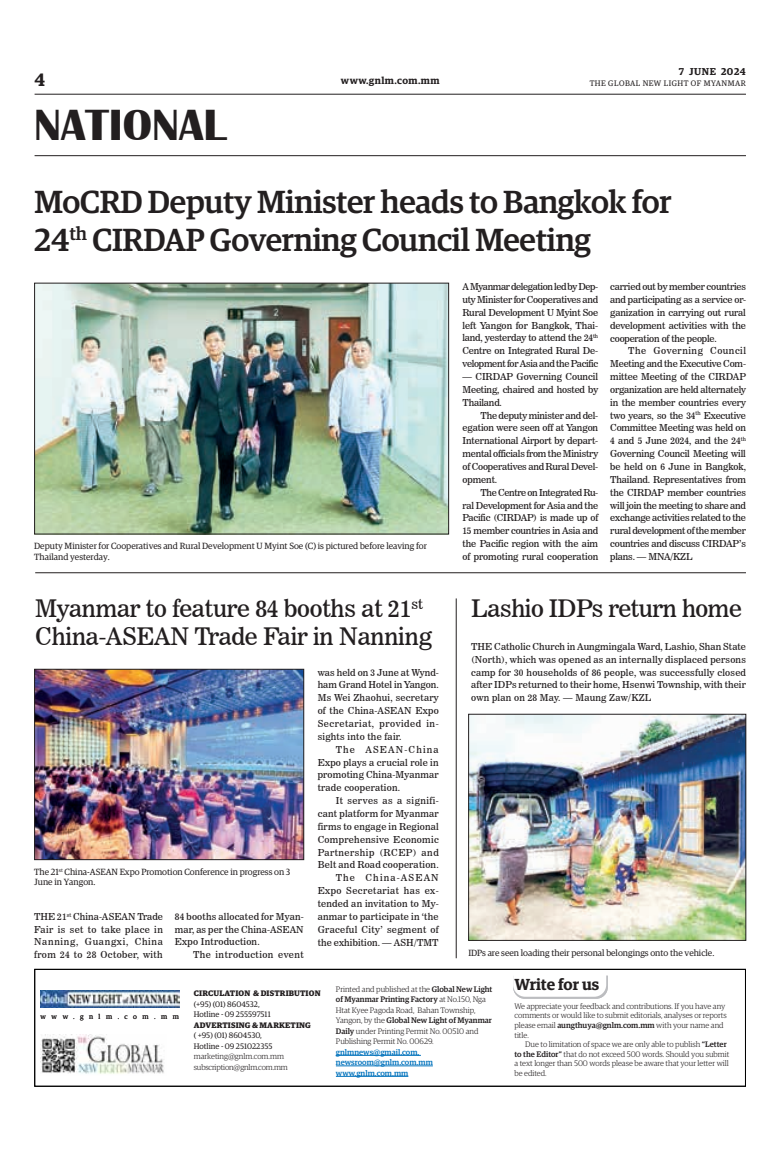
<style>
.page{position:relative;width:773px;height:1152px;background:#fff}
.page>*{position:absolute;margin:0;border:0;box-sizing:border-box;transform-origin:0 0}
.t1{font:700 45px "Britannic";color:#231f20}
._2_Clm_Head{font:500 32px "Guardian Egyp";letter-spacing:-.01em;color:#231f20}
._2_Clm_Head-2{font:24px/28.8px "News 706 BT Roman C";letter-spacing:-.01em;color:#231f20}
.t2{font:600 18px "Guardian Egyp";color:#231f20}
.t3{font:600 16px "Guardian Egyp";letter-spacing:-.005em;color:#231f20}
.t4{font:600 10px "Guardian Egyp";letter-spacing:.05em;color:#231f20}
._2nd_Body{font:9.5px/12.9px "News 706 BT Roman C";letter-spacing:.01em;color:#231f20;text-align:justify}
.Normal_Para{font:9.5px/12.9px "News 706 BT Roman C";letter-spacing:.005em;color:#231f20;text-align:justify}
._2nd_Body-2{font:9.5px "News 706 BT Roman C";letter-spacing:.045em;color:#231f20}
.t5{font:9px/10.8px "Guardian Egyp";color:#231f20}
.t6{font:300 8px/9.6px "Guardian Egyp";color:#231f20}
.t7{font:8px "Guardian Egyp";color:#231f20}
.t8{font:500 8px "Guardian Egyp";color:#0072bc}
.t9{font:700 8px "Guardian Egyp";letter-spacing:.02em;color:#231f20}
.t10{font:8px "Guardian Egyp";letter-spacing:.06em;color:#231f20}
.t11{font:300 8px "Guardian Egyp";letter-spacing:-.02em;color:#231f20}
.t12{font:7px "Guardian Egyp";letter-spacing:.785em;color:#231f20}
.s1{font-weight:500}
</style>
<div class="page">
<hr style="left:35px;top:94px;width:711px;height:1px;background:#231f20">
<hr style="left:35px;top:155px;width:711px;height:1px;background:#231f20">
<img style="left:41px;top:1035px;width:123px;height:39px">
<hr style="left:336px;top:1055px;width:44px;height:1px;background:#0072bc">
<hr style="left:380px;top:1055px;width:41px;height:1px;background:#0072bc">
<hr style="left:336px;top:1066px;width:97px;height:1px;background:#0072bc">
<hr style="left:336px;top:1076px;width:72px;height:1px;background:#0072bc">
<div style="left:34px;top:969px;width:712px;height:118px;border:1px solid #000"></div>
<svg style="left:513px;top:975px;width:94px;height:24px"></svg>
<img style="left:41px;top:990px;width:138px;height:18px">
<img style="left:36px;top:285px;width:411px;height:247px">
<div style="left:34px;top:283px;width:415px;height:251px;border:1px solid #231f20"></div>
<img style="left:36px;top:671px;width:266px;height:187px">
<div style="left:34px;top:669px;width:270px;height:191px;border:1px solid #231f20"></div>
<img style="left:470px;top:716px;width:274px;height:223px">
<div style="left:468px;top:714px;width:278px;height:227px;border:1px solid #231f20"></div>
<hr style="left:35px;top:573px;width:711px;height:1px;background:#231f20">
<hr style="left:456px;top:598px;width:1px;height:360px;background:#231f20">
<h3 class="t2" style="left:35px;top:67px;width:12px">4</h3>
<h1 class="t1" style="left:34px;top:100px;width:193px">NATIONAL</h1>
<p class="t4" style="left:679px;top:64px;width:68px">7 JUNE 2024</p>
<p class="t4" style="left:341px;top:73px;width:100px">www.gnlm.com.mm</p>
<p class="t10" style="left:589px;top:78px;width:158px">THE GLOBAL NEW LIGHT OF MYANMAR</p>
<p class="_2_Clm_Head" style="left:35px;top:178px;width:638px">MoCRD Deputy Minister heads to Bangkok for</p>
<p class="_2_Clm_Head" style="left:35px;top:217px;width:558px">24<sup>th</sup> CIRDAP Governing Council Meeting</p>
<p class="Normal_Para" style="left:462px;top:280px;width:137px">A Myanmar delegation led by Dep&shy;uty Minister for Cooperatives and Rural Development U Myint Soe left Yangon for Bangkok, Thai&shy;land, yesterday to attend the 24<sup>th </sup>Centre on Integrated Rural De&shy;velopment for Asia and the Pacific</p>
<p class="Normal_Para" style="left:462px;top:370px;width:137px">— CIRDAP Governing Council Meeting, chaired and hosted by Thailand.</p>
<p class="_2nd_Body" style="left:462px;top:409px;width:137px;text-indent:18px">The deputy minister and del&shy;egation were seen off at Yangon International Airport by depart&shy;mental officials from the Ministry of Cooperatives and Rural Devel&shy;opment.</p>
<p class="_2nd_Body" style="left:462px;top:486px;width:137px;text-indent:18px">The Centre on Integrated Ru&shy;ral Development for Asia and the Pacific (CIRDAP) is made up of 15 member countries in Asia and the Pacific region with the aim of promoting rural cooperation</p>
<p class="_2nd_Body" style="left:610px;top:280px;width:137px">carried out by member countries and participating as a service or&shy;ganization in carrying out rural development activities with the cooperation of the people.</p>
<p class="_2nd_Body" style="left:610px;top:345px;width:137px;text-indent:18px">The Governing Council Meeting and the Executive Com&shy;mittee Meeting of the CIRDAP organization are held alternately in the member countries every two years, so the 34<sup>th</sup> Executive Committee Meeting was held on 4 and 5 June 2024, and the 24<sup>th </sup>Governing Council Meeting will be held on 6 June in Bangkok, Thailand. Representatives from the CIRDAP member countries will join the meeting to share and exchange activities related to the rural development of the member countries and discuss CIRDAP’s plans. — MNA/KZL</p>
<p class="t5" style="left:34px;top:540px;width:394px">Deputy Minister for Cooperatives and Rural Development U Myint Soe (C) is pictured before leaving for<br>Thailand yesterday.</p>
<p class="_2_Clm_Head-2" style="left:35px;top:594px;width:398px">Myanmar to feature 84 booths at 21<sup>st<br></sup>China-ASEAN Trade Fair in Nanning</p>
<p class="t5" style="left:34px;top:866px;width:258px">The 21<sup>st</sup> China-ASEAN Expo Promotion Conference in progress on 3<br>June in Yangon.</p>
<p class="Normal_Para" style="left:34px;top:910px;width:130px">THE 21<sup>st</sup> China-ASEAN Trade Fair is set to take place in Nanning, Guangxi, China from 24 to 28 October, with</p>
<p class="Normal_Para" style="left:175px;top:910px;width:130px">84 booths allocated for Myan&shy;mar, as per the China-ASEAN Expo Introduction.</p>
<p class="_2nd_Body-2" style="left:193px;top:949px;width:112px">The introduction event</p>
<p class="_2nd_Body" style="left:318px;top:666px;width:123px">was held on 3 June at Wynd&shy;ham Grand Hotel in Yangon.<br>Ms Wei Zhaohui, secretary of the China-ASEAN Expo Secretariat, provided in&shy;sights into the fair.</p>
<p class="_2nd_Body" style="left:318px;top:743px;width:122px;text-indent:18px">The ASEAN-China Expo plays a crucial role in promoting China-Myanmar trade cooperation.</p>
<p class="_2nd_Body" style="left:318px;top:794px;width:122px;text-indent:18px">It serves as a signifi&shy;cant platform for Myanmar firms to engage in Regional Comprehensive Economic Partnership (RCEP) and Belt and Road cooperation.</p>
<p class="_2nd_Body" style="left:318px;top:871px;width:122px;text-indent:18px">The China-ASEAN Expo Secretariat has ex&shy;tended an invitation to My&shy;anmar to participate in ‘the Graceful City’ segment of the exhibition. — ASH/TMT</p>
<p class="_2_Clm_Head-2" style="left:471px;top:594px;width:272px">Lashio IDPs return home</p>
<p class="Normal_Para" style="left:471px;top:640px;width:276px">THE Catholic Church in Aungmingala Ward, Lashio, Shan State (North), which was opened as an internally displaced persons camp for 30 households of 86 people, was successfully closed after IDPs returned to their home, Hsenwi Township, with their own plan on 28 May. — Maung Zaw/KZL</p>
<p class="t5" style="left:468px;top:947px;width:247px">IDPs are seen loading their personal belongings onto the vehicle.</p>
<p class="t12" style="left:41px;top:1012px;width:140px">www.gnlm.com.mm</p>
<p class="t9" style="left:194px;top:987px;width:128px">CIRCULATION &amp; DISTRIBUTION</p>
<p class="t7" style="left:194px;top:998px;width:67px">(+95) (01) 8604532,</p>
<p class="t7" style="left:194px;top:1009px;width:78px">Hotline - 09 255597511</p>
<p class="t9" style="left:194px;top:1019px;width:118px">ADVERTISING &amp; MARKETING</p>
<p class="t7" style="left:194px;top:1030px;width:70px">( +95) (01) 8604530,</p>
<p class="t7" style="left:194px;top:1040px;width:80px">Hotline - 09 251022355</p>
<p class="t6" style="left:194px;top:1051px;width:92px">marketing@gnlm.com.mm</p>
<p class="t11" style="left:194px;top:1061px;width:95px">subscription@gnlm.com.mm</p>
<p class="t6" style="left:336px;top:983px;width:158px;line-height:10.5px">Printed and published at the <span class="s1">Global New Light of Myanmar Printing Factory</span> at No.150, Nga Htat Kyee Pagoda Road, Bahan Township, Yangon, by the <span class="s1">Global New Light of Myanmar Daily</span> under Printing Permit No. 00510 and Publishing Permit No. 00629.</p>
<p class="t8" style="left:336px;top:1046px;width:85px">gnlmnews@gmail.com,</p>
<p class="t8" style="left:336px;top:1057px;width:98px">newsroom@gnlm.com.mm</p>
<p class="t8" style="left:336px;top:1067px;width:74px">www.gnlm.com.mm</p>
<p class="t3" style="left:514px;top:972px;width:86px">Write for us</p>
<p class="t6" style="left:514px;top:1001px;width:214px">We appreciate your feedback and contributions. If you have any comments or would like to submit editorials, analyses or reports please email <span class="s1">aungthuya@gnlm.com.mm</span> with your name and title.</p>
<p class="t6" style="left:514px;top:1039px;width:216px;text-indent:11px">Due to limitation of space we are only able to publish <span class="s1">“Letter to the Editor”</span> that do not exceed 500 words. Should you submit a text longer than 500 words please be aware that your letter will be edited.</p>
</div>
